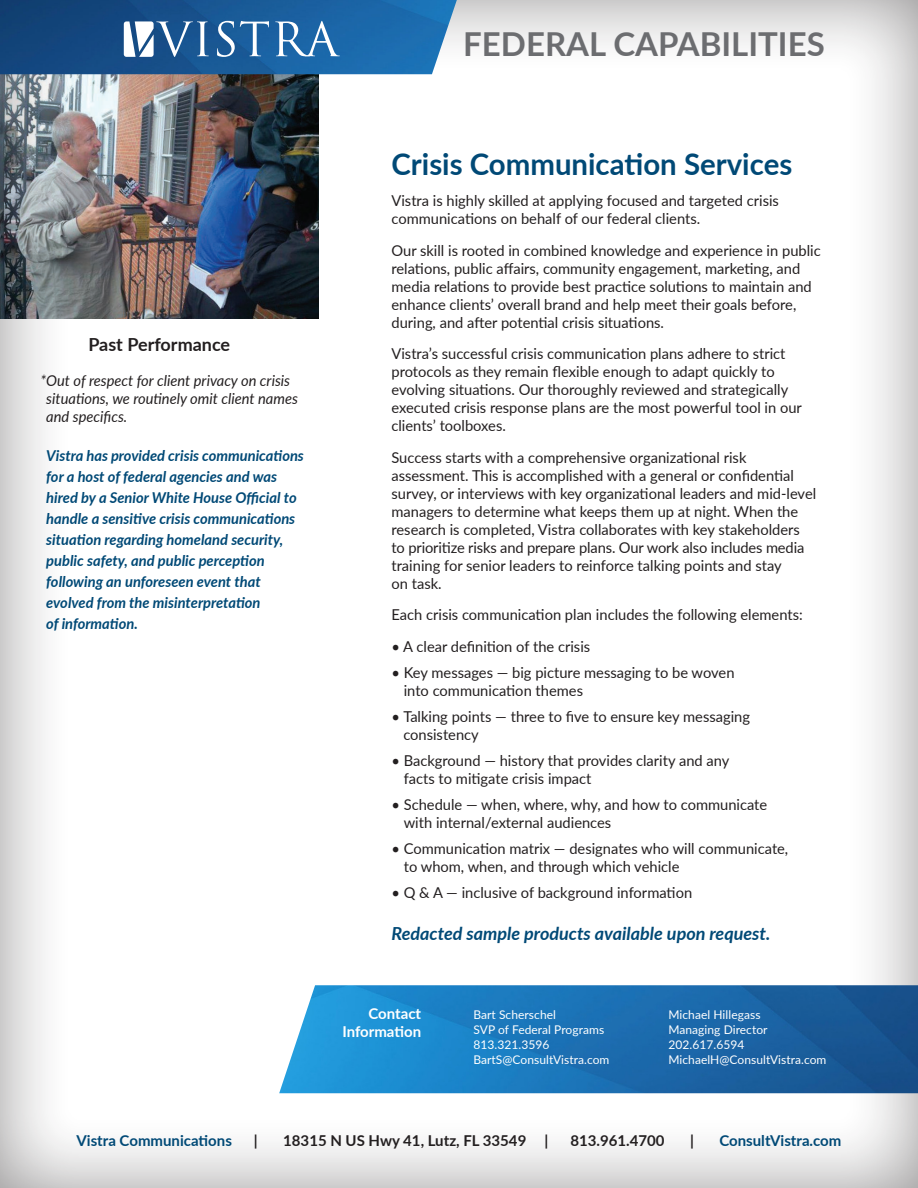
<style>
.page{position:relative;width:918px;height:1188px;background:#fff}
.page>*{position:absolute;margin:0;border:0;box-sizing:border-box;transform-origin:0 0}
.t1{font:700 33px "Lato";color:#6c6d70}
.t2{font:700 30px "Lato";color:#004976}
.t3{font:italic 700 18px "Lato";color:#004976}
.t4{font:700 18px "Lato";color:#231f20}
.t5{font:15px/18px "Lato";color:#231f20}
.t6{font:italic 700 15px/21px "Lato";color:#004976}
.t7{font:italic 15px/18px "Lato";color:#231f20}
.t8{font:700 15px "Lato";color:#231f20}
.t9{font:700 15px "Lato";color:#004976}
.t10{font:700 15px/18px "Lato";color:#fff;text-align:right}
.t11{font:12px/15px "Lato";letter-spacing:.005em;color:#fff}
</style>
<div class="page">
<div style="left:0;top:0;width:918px;height:1188px;background:#231f20;opacity:.49"></div>
<img style="left:279px;top:985px;width:639px;height:108px">
<img style="left:0;top:74px;width:319px;height:244px">
<img style="left:0;top:0;width:457px;height:74px">
<svg style="left:217px;top:21px;width:52px;height:36px;background:#4a7eb0"></svg>
<svg style="left:275px;top:21px;width:65px;height:35px"></svg>
<svg style="left:124px;top:21px;width:85px;height:36px"></svg>
<p class="t4" style="left:88px;top:331px;width:143px">Past Performance</p>
<p class="t7" style="left:46px;top:371px;width:253px;text-indent:-6px">*Out of respect for client privacy on crisis situations, we routinely omit client names and specifics.</p>
<p class="t6" style="left:46px;top:445px;width:259px">Vistra has provided crisis communications for a host of federal agencies and was hired by a Senior White House Official to handle a sensitive crisis communications situation regarding homeland security, public safety, and public perception following an unforeseen event that evolved from the misinterpretation<br>of information.</p>
<p class="t1" style="left:463px;top:20px;width:363px">FEDERAL CAPABILITIES</p>
<p class="t2" style="left:392px;top:142px;width:402px">Crisis Communication Services</p>
<p class="t5" style="left:392px;top:191px;width:389px">Vistra is highly skilled at applying focused and targeted crisis communications on behalf of our federal clients.</p>
<p class="t5" style="left:392px;top:241px;width:431px">Our skill is rooted in combined knowledge and experience in public relations, public affairs, community engagement, marketing, and media relations to provide best practice solutions to maintain and enhance clients’ overall brand and help meet their goals before, during, and after potential crisis situations.</p>
<p class="t5" style="left:392px;top:344px;width:412px">Vistra’s successful crisis communication plans adhere to strict protocols as they remain flexible enough to adapt quickly to evolving situations. Our thoroughly reviewed and strategically executed crisis response plans are the most powerful tool in our clients’ toolboxes.</p>
<p class="t5" style="left:392px;top:448px;width:426px">Success starts with a comprehensive organizational risk assessment. This is accomplished with a general or confidential survey, or interviews with key organizational leaders and mid-level managers to determine what keeps them up at night. When the research is completed, Vistra collaborates with key stakeholders to prioritize risks and prepare plans. Our work also includes media training for senior leaders to reinforce talking points and stay<br>on task.</p>
<p class="t5" style="left:392px;top:605px;width:413px">Each crisis communication plan includes the following elements:</p>
<p class="t5" style="left:392px;top:637px;width:200px">• A clear definition of the crisis</p>
<p class="t5" style="left:404px;top:663px;width:332px;text-indent:-12px">• Key messages — big picture messaging to be woven into communication themes</p>
<p class="t5" style="left:403px;top:707px;width:348px;text-indent:-12px">• Talking points — three to five to ensure key messaging consistency</p>
<p class="t5" style="left:404px;top:751px;width:327px;text-indent:-12px">• Background — history that provides clarity and any facts to mitigate crisis impact</p>
<p class="t5" style="left:404px;top:795px;width:365px;text-indent:-12px">• Schedule — when, where, why, and how to communicate with internal/external audiences</p>
<p class="t5" style="left:404px;top:839px;width:386px;text-indent:-12px">• Communication matrix — designates who will communicate, to whom, when, and through which vehicle</p>
<p class="t5" style="left:392px;top:883px;width:302px">• Q &amp; A — inclusive of background information</p>
<p class="t3" style="left:392px;top:920px;width:380px">Redacted sample products available upon request.</p>
<p class="t10" style="left:342px;top:1004px;width:80px">Contact<br>Information</p>
<p class="t11" style="left:473px;top:1006px;width:138px">Bart Scherschel<br>SVP of Federal Programs<br>813.321.3596<br>BartS@ConsultVistra.com</p>
<p class="t11" style="left:668px;top:1006px;width:160px">Michael Hillegass<br>Managing Director<br>202.617.6594<br>MichaelH@ConsultVistra.com</p>
<p class="t9" style="left:76px;top:1130px;width:157px">Vistra Communications</p>
<p class="t8" style="left:254px;top:1130px;width:5px">|</p>
<p class="t8" style="left:283px;top:1130px;width:267px">18315 N US Hwy 41, Lutz, FL 33549 |</p>
<p class="t8" style="left:570px;top:1130px;width:96px">813.961.4700</p>
<p class="t8" style="left:690px;top:1130px;width:5px">|</p>
<p class="t9" style="left:719px;top:1130px;width:124px">ConsultVistra.com</p>
</div>
